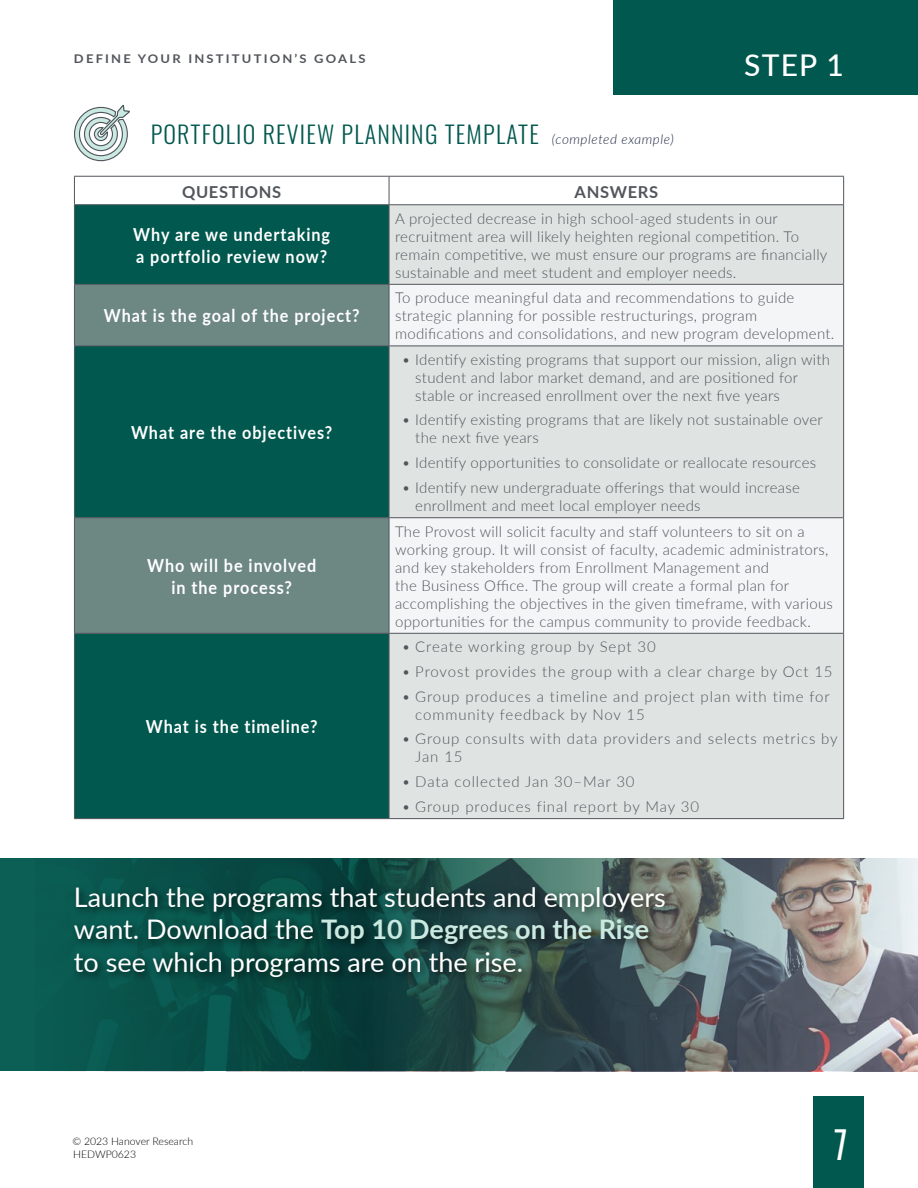
<style>
.page{position:relative;width:918px;height:1188px;background:#fff}
.page>*{position:absolute;margin:0;border:0;box-sizing:border-box;transform-origin:0 0}
.t1{font:37.95px "Oswald";color:#fff;scale:.91 1}
.t2{font:500 30px "Lato";color:#fff}
.t3{font:27px/32.4px "Lato";color:#fff}
.t4{font:300 24px "Oswald";letter-spacing:.05em;color:#00584e}
.t5{font:700 18px/21.6px "Lato";letter-spacing:.06em;color:#fff;scale:.9 1}
.t6{font:700 16.5px "Lato";letter-spacing:.04em;color:#52555b}
.t7{font:300 15px/18px "Lato";letter-spacing:.02em;color:#52555b}
.t8{font:300 15px/18px "Lato";letter-spacing:.06em;color:#52555b}
.t9{font:700 12px "Lato";letter-spacing:.17em;color:#52555b;scale:1.08 1}
.t10{font:300 10.5px/13.4px "Lato";color:#000}
.s1{font-family:"Lato";font-style:italic;font-size:13.5px;color:#1e2945}
.s2{font-weight:700;color:#cae9e0}
</style>
<div class="page">
<div style="left:814px;top:1097px;width:50px;height:91px;background:#00584e"></div>
<div style="left:613px;top:0;width:305px;height:95px;background:#00584e"></div>
<div style="left:75px;top:205px;width:314px;height:613px;background:#00584e"></div>
<div style="left:390px;top:205px;width:453px;height:613px;background:#dfe4e3"></div>
<svg style="left:75px;top:285px;width:314px;height:348px"></svg>
<svg style="left:390px;top:285px;width:453px;height:348px;fill:#f3f5f6"></svg>
<hr style="left:389px;top:176px;width:455px;height:1px;background:#52555b">
<svg style="left:843px;top:177px;width:1px;height:27px"></svg>
<hr style="left:389px;top:204px;width:455px;height:1px;background:#52555b">
<hr style="left:843px;top:205px;width:1px;height:79px;background:#52555b">
<hr style="left:389px;top:284px;width:455px;height:1px;background:#52555b">
<hr style="left:843px;top:285px;width:1px;height:61px;background:#52555b">
<hr style="left:389px;top:346px;width:455px;height:1px;background:#52555b">
<hr style="left:843px;top:346px;width:1px;height:171px;background:#52555b">
<hr style="left:74px;top:176px;width:315px;height:1px;background:#52555b">
<svg style="left:74px;top:177px;width:1px;height:27px"></svg>
<svg style="left:389px;top:177px;width:1px;height:27px"></svg>
<hr style="left:74px;top:204px;width:315px;height:1px;background:#52555b">
<hr style="left:74px;top:205px;width:1px;height:79px;background:#52555b">
<hr style="left:389px;top:205px;width:1px;height:79px;background:#52555b">
<hr style="left:74px;top:284px;width:315px;height:1px;background:#52555b">
<hr style="left:74px;top:285px;width:1px;height:61px;background:#52555b">
<hr style="left:389px;top:285px;width:1px;height:61px;background:#52555b">
<hr style="left:74px;top:346px;width:315px;height:1px;background:#52555b">
<hr style="left:74px;top:346px;width:1px;height:171px;background:#52555b">
<hr style="left:389px;top:346px;width:1px;height:171px;background:#52555b">
<hr style="left:74px;top:633px;width:315px;height:1px;background:#52555b">
<hr style="left:74px;top:634px;width:1px;height:184px;background:#52555b">
<hr style="left:389px;top:633px;width:455px;height:1px;background:#52555b">
<hr style="left:74px;top:818px;width:315px;height:1px;background:#52555b">
<hr style="left:74px;top:517px;width:315px;height:1px;background:#52555b">
<hr style="left:74px;top:518px;width:1px;height:115px;background:#52555b">
<hr style="left:389px;top:517px;width:455px;height:1px;background:#52555b">
<hr style="left:389px;top:518px;width:1px;height:115px;background:#52555b">
<hr style="left:843px;top:518px;width:1px;height:115px;background:#52555b">
<hr style="left:389px;top:634px;width:1px;height:184px;background:#52555b">
<hr style="left:843px;top:634px;width:1px;height:184px;background:#52555b">
<hr style="left:389px;top:818px;width:455px;height:1px;background:#52555b">
<svg style="left:74px;top:104px;width:56px;height:58px"></svg>
<img style="left:0;top:859px;width:918px;height:212px">
<div style="left:71px;top:883px;width:604px;height:103px;background:#000;opacity:.6"></div>
<p class="t9" style="left:74px;top:50px;width:271px">DEFINE YOUR INSTITUTION’S GOALS</p>
<h2 class="t2" style="left:744px;top:43px;width:101px">STEP 1</h2>
<h3 class="t4" style="left:151px;top:113px;width:525px">PORTFOLIO REVIEW PLANNING TEMPLATE <span class="s1">(completed example)</span></h3>
<p class="t6" style="left:182px;top:180px;width:101px">QUESTIONS</p>
<p class="t6" style="left:575px;top:180px;width:85px">ANSWERS</p>
<p class="t5" style="left:133px;top:223px;width:220px">Why are we undertaking a portfolio review now?</p>
<p class="t7" style="left:395px;top:209px;width:434px">A projected decrease in high school-aged students in our recruitment area will likely heighten regional competition. To remain competitive, we must ensure our programs are financially sustainable and meet student and employer needs.</p>
<p class="t5" style="left:104px;top:304px;width:286px">What is the goal of the project?</p>
<p class="t5" style="left:131px;top:421px;width:225px">What are the objectives?</p>
<p class="t5" style="left:147px;top:554px;width:189px;text-align:center">Who will be involved in the process?</p>
<p class="t5" style="left:146px;top:715px;width:192px">What is the timeline?</p>
<p class="t7" style="left:395px;top:288px;width:441px">To produce meaningful data and recommendations to guide strategic planning for possible restructurings, program modifications and consolidations, and new program development.</p>
<p class="t7" style="left:415px;top:350px;width:416px;text-indent:-14px">• Identify existing programs that support our mission, align with student and labor market demand, and are positioned for stable or increased enrollment over the next five years</p>
<p class="t7" style="left:415px;top:411px;width:409px;text-indent:-14px">• Identify existing programs that are likely not sustainable over the next five years</p>
<p class="t7" style="left:402px;top:453px;width:416px">• Identify opportunities to consolidate or reallocate resources</p>
<p class="t7" style="left:415px;top:478px;width:386px;text-indent:-14px">• Identify new undergraduate offerings that would increase enrollment and meet local employer needs</p>
<p class="t7" style="left:395px;top:522px;width:439px">The Provost will solicit faculty and staff volunteers to sit on a working group. It will consist of faculty, academic administrators, and key stakeholders from Enrollment Management and<br>the Business Office. The group will create a formal plan for accomplishing the objectives in the given timeframe, with various opportunities for the campus community to provide feedback.</p>
<p class="t8" style="left:402px;top:637px;width:255px">• Create working group by Sept 30</p>
<p class="t8" style="left:402px;top:662px;width:432px">• Provost provides the group with a clear charge by Oct 15</p>
<p class="t8" style="left:415px;top:687px;width:416px;text-indent:-14px">• Group produces a timeline and project plan with time for community feedback by Nov 15</p>
<p class="t8" style="left:415px;top:729px;width:424px;text-indent:-14px">• Group consults with data providers and selects metrics by<br>Jan 15</p>
<p class="t8" style="left:402px;top:772px;width:234px">• Data collected Jan 30–Mar 30</p>
<p class="t8" style="left:402px;top:797px;width:299px">• Group produces final report by May 30</p>
<h3 class="t3" style="left:74px;top:880px;width:593px">Launch the programs that students and employers want. Download the <span class="s2">Top 10 Degrees on the Rise </span>to see which programs are on the rise.</h3>
<p class="t10" style="left:72px;top:1134px;width:122px">© 2023 Hanover Research<br>HEDWP0623</p>
<h1 class="t1" style="left:834px;top:1111px;width:16px">7</h1>
</div>
